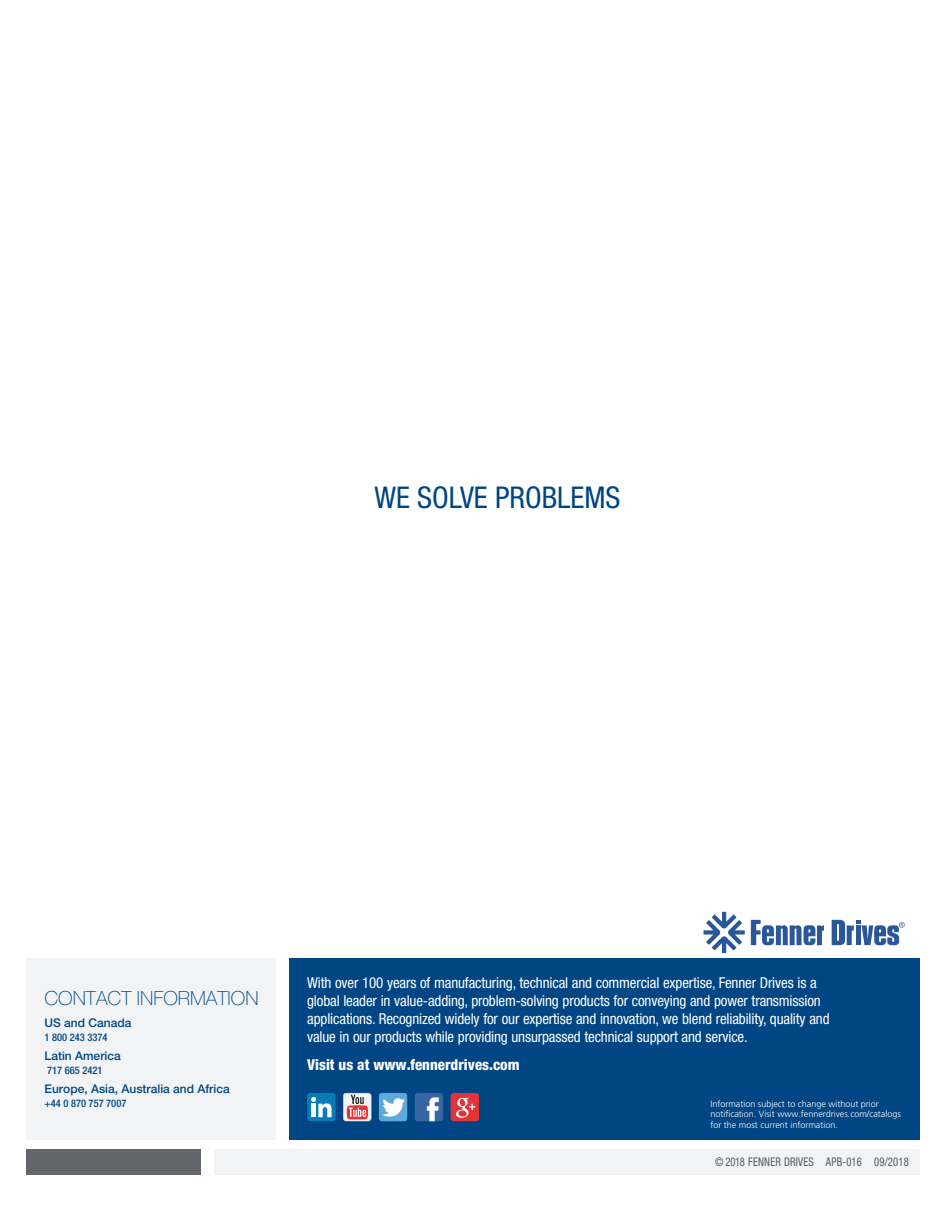
<style>
.page{position:relative;width:945px;height:1215px;background:#fff}
.page>*{position:absolute;margin:0;border:0;box-sizing:border-box;transform-origin:0 0}
.t1{font:condensed 30px "Helvetica Neue LT Std";color:#004684}
.t2{font:100 19.5px "Helvetica Neue LT Std";color:#004684}
.t3{font:condensed 15px/18px "Helvetica Neue LT Std";letter-spacing:-.01em;color:#fff}
.t4{font:800 condensed 15px "Helvetica Neue LT Std";color:#fff}
.t5{font:500 12px "Helvetica Neue LT Std";color:#004684}
.t6{font:condensed 12px "Helvetica Neue LT Std";letter-spacing:.02em;color:#57585a;scale:.88 1}
.t7{font:500 condensed 10.5px "Helvetica Neue LT Std";color:#004684}
.t8{font:300 9px/10.5px "Frutiger LT Std";color:#fff}
</style>
<div class="page">
<div style="left:26px;top:958px;width:249px;height:182px;background:#f2f3f4"></div>
<div style="left:26px;top:1149px;width:174px;height:25px;background:#62656a"></div>
<svg style="left:704px;top:912px;width:41px;height:41px"></svg>
<svg style="left:751px;top:920px;width:73px;height:25px"></svg>
<svg style="left:832px;top:920px;width:73px;height:25px"></svg>
<div style="left:214px;top:1149px;width:705px;height:25px;background:#f2f3f4"></div>
<div style="left:289px;top:958px;width:630px;height:182px;background:#004684"></div>
<div style="left:307px;top:1093px;width:29px;height:28px;background:#097bb7;border-radius:3px"></div>
<svg style="left:311px;top:1097px;width:21px;height:20px"></svg>
<div style="left:379px;top:1093px;width:28px;height:28px;background:#5ea9dc;border-radius:3px"></div>
<svg style="left:382px;top:1098px;width:23px;height:19px"></svg>
<div style="left:415px;top:1093px;width:28px;height:28px;background:#3665a1;border-radius:3px"></div>
<svg style="left:427px;top:1097px;width:12px;height:24px"></svg>
<svg style="left:343px;top:1093px;width:28px;height:28px"></svg>
<div style="left:451px;top:1093px;width:28px;height:28px;background:#e13438;border-radius:3px"></div>
<svg style="left:456px;top:1098px;width:19px;height:20px"></svg>
<p class="t1" style="left:375px;top:480px;width:248px">WE SOLVE PROBLEMS</p>
<p class="t2" style="left:45px;top:987px;width:216px">CONTACT INFORMATION</p>
<p class="t5" style="left:45px;top:1016px;width:88px">US and Canada</p>
<p class="t7" style="left:45px;top:1031px;width:64px">1 800 243 3374</p>
<p class="t5" style="left:45px;top:1049px;width:78px">Latin America</p>
<p class="t7" style="left:47px;top:1064px;width:57px">717 665 2421</p>
<p class="t5" style="left:45px;top:1082px;width:187px">Europe, Asia, Australia and Africa</p>
<p class="t7" style="left:45px;top:1097px;width:83px">+44 0 870 757 7007</p>
<p class="t3" style="left:307px;top:974px;width:524px">With over 100 years of manufacturing, technical and commercial expertise, Fenner Drives is a global leader in value-adding, problem-solving products for conveying and power transmission applications. Recognized widely for our expertise and innovation, we blend reliability, quality and value in our products while providing unsurpassed technical support and service.</p>
<p class="t4" style="left:307px;top:1055px;width:214px">Visit us at www.fennerdrives.com</p>
<p class="t8" style="left:710px;top:1099px;width:192px">Information subject to change without prior notification. Visit www.fennerdrives.com/catalogs for the most current information.</p>
<p class="t6" style="left:715px;top:1155px;width:222px">© 2018 FENNER DRIVES APB-016 09/2018</p>
</div>
